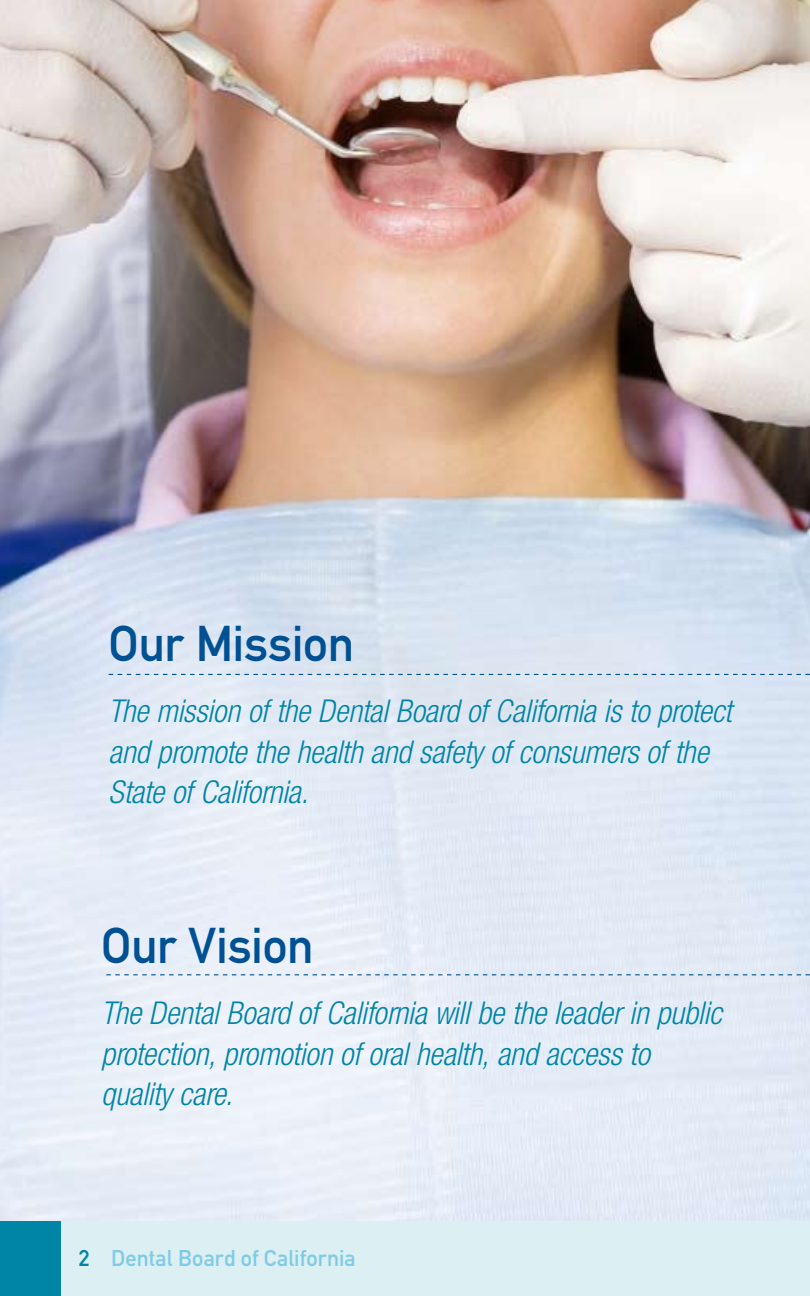
<style>
.page{position:relative;width:810px;height:1296px;background:#fff}
.page>*{position:absolute;margin:0;border:0;box-sizing:border-box;transform-origin:0 0}
.t1{font:49.5px "DIN Mittelschrift Std";letter-spacing:-.005em;color:#005193}
.t2{font:italic 300 condensed 31.5px/40.5px "Helvetica Neue LT Std";letter-spacing:-.01em;color:#0085a6}
.t3{font:22.5px "DIN Mittelschrift Std";letter-spacing:.005em;color:#7fcbe5}
.s1{color:#0085a6}
</style>
<div class="page">
<div style="left:22px;top:1221px;width:788px;height:75px;background:#dceff2"></div>
<div style="left:0;top:1221px;width:61px;height:75px;background:#0085a6"></div>
<img style="left:0;top:0;width:810px;height:1221px">
<svg style="left:109px;top:674px;width:701px;height:1px"></svg>
<svg style="left:106px;top:974px;width:704px;height:1px"></svg>
<h1 class="t1" style="left:109px;top:615px;width:247px">Our Mission</h1>
<p class="t2" style="left:109px;top:692px;width:625px">The mission of the Dental Board of California is to protect and promote the health and safety of consumers of the<br>State of California.</p>
<h1 class="t1" style="left:101px;top:917px;width:214px">Our Vision</h1>
<p class="t2" style="left:101px;top:993px;width:622px">The Dental Board of California will be the leader in public protection, promotion of oral health, and access to quality care.</p>
<p class="t3" style="left:79px;top:1245px;width:279px"><span class="s1">2</span> Dental Board of California</p>
</div>
